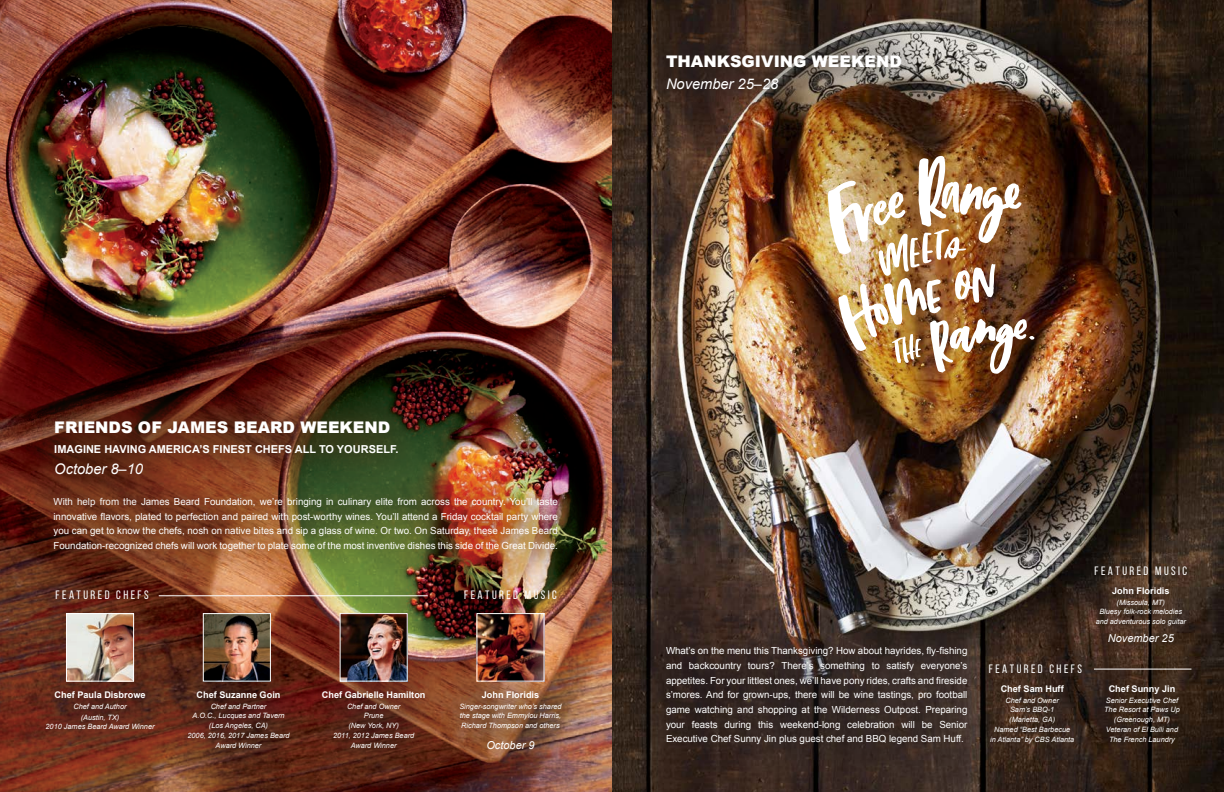
<style>
.page{position:relative;width:1224px;height:792px;background:#fff}
.page>*{position:absolute;margin:0;border:0;box-sizing:border-box;transform-origin:0 0}
.t1{font:900 16px "Arial";color:#fff}
.t2{font:italic 14.6px "Arial";color:#fff}
.t3{font:12.2px "Bebas Neue";letter-spacing:.2em;color:#fff}
.t4{font:700 11px "Arial";color:#fff}
.t5{font:italic 11px "Arial";color:#fff}
.t6{font:9.8px/14.6px "Arial";color:#fff;text-align:justify}
.Bodycopy_Gold{font:700 9.1px "Arial";color:#fff}
.Bodycopy_Gold-2{font:italic 7.3px/9.8px "Arial";color:#fff;text-align:center}
</style>
<div class="page">
<img style="left:0;top:0;width:1224px;height:792px">
<div style="left:13px;top:457px;width:585px;height:134px;background:#483516;opacity:.34"></div>
<div style="left:15px;top:381px;width:421px;height:134px;background:#483516;opacity:.75"></div>
<div style="left:8px;top:651px;width:185px;height:120px;background:#231f20;opacity:.49"></div>
<div style="left:150px;top:651px;width:178px;height:138px;background:#231f20;opacity:.49"></div>
<img style="left:68px;top:615px;width:64px;height:64px">
<div style="left:66px;top:613px;width:68px;height:68px;border:1px solid #fff"></div>
<img style="left:205px;top:615px;width:64px;height:64px">
<div style="left:203px;top:613px;width:68px;height:68px;border:1px solid #fff"></div>
<hr style="left:159px;top:595px;width:269px;height:1px;background:#fff">
<div style="left:420px;top:651px;width:181px;height:139px;background:#231f20;opacity:.49"></div>
<img style="left:479px;top:615px;width:63px;height:64px">
<div style="left:284px;top:650px;width:180px;height:139px;background:#231f20;opacity:.49"></div>
<img style="left:342px;top:615px;width:64px;height:64px">
<div style="left:340px;top:613px;width:68px;height:68px;border:1px solid #fff"></div>
<div style="left:635px;top:21px;width:298px;height:102px;background:#231f20;opacity:.62"></div>
<div style="left:626px;top:607px;width:382px;height:177px;background:#231f20;opacity:.4"></div>
<hr style="left:1094px;top:669px;width:97px;height:1px;background:#fff">
<img style="left:828px;top:156px;width:206px;height:218px">
<p class="t1" style="left:666px;top:50px;width:237px">THANKSGIVING WEEKEND</p>
<p class="t2" style="left:666px;top:75px;width:114px">November 25–28</p>
<p class="t1" style="left:54px;top:416px;width:338px">FRIENDS OF JAMES BEARD WEEKEND</p>
<p class="t4" style="left:54px;top:442px;width:346px">IMAGINE HAVING AMERICA’S FINEST CHEFS ALL TO YOURSELF.</p>
<p class="t2" style="left:54px;top:460px;width:90px">October 8–10</p>
<p class="t6" style="left:53px;top:494px;width:506px">With help from the James Beard Foundation, we’re bringing in culinary elite from across the country. You’ll taste innovative flavors, plated to perfection and paired with post-worthy wines. You’ll attend a Friday cocktail party where you can get to know the chefs, nosh on native bites and sip a glass of wine. Or two. On Saturday, these James Beard Foundation-recognized chefs will work together to plate some of the most inventive dishes this side of the Great Divide.</p>
<p class="t3" style="left:56px;top:589px;width:95px">FEATURED CHEFS</p>
<p class="t3" style="left:464px;top:589px;width:94px">FEATURED MUSIC</p>
<p class="Bodycopy_Gold" style="left:55px;top:689px;width:93px">Chef Paula Disbrowe</p>
<p class="Bodycopy_Gold-2" style="left:74px;top:701px;width:55px">Chef and Author</p>
<p class="Bodycopy_Gold-2" style="left:81px;top:712px;width:40px">(Austin, TX)</p>
<p class="Bodycopy_Gold-2" style="left:46px;top:722px;width:110px">2010 James Beard Award Winner</p>
<p class="Bodycopy_Gold" style="left:197px;top:689px;width:85px">Chef Suzanne Goin</p>
<p class="Bodycopy_Gold-2" style="left:211px;top:701px;width:57px">Chef and Partner</p>
<p class="Bodycopy_Gold-2" style="left:192px;top:711px;width:94px">A.O.C., Lucques and Tavern</p>
<p class="Bodycopy_Gold-2" style="left:209px;top:721px;width:61px">(Los Angeles, CA)</p>
<p class="Bodycopy_Gold-2" style="left:187px;top:730px;width:104px">2006, 2016, 2017 James Beard<br>Award Winner</p>
<p class="Bodycopy_Gold" style="left:322px;top:689px;width:105px">Chef Gabrielle Hamilton</p>
<p class="Bodycopy_Gold-2" style="left:347px;top:701px;width:55px">Chef and Owner</p>
<p class="Bodycopy_Gold-2" style="left:364px;top:711px;width:21px">Prune</p>
<p class="Bodycopy_Gold-2" style="left:349px;top:721px;width:52px">(New York, NY)</p>
<p class="Bodycopy_Gold-2" style="left:333px;top:730px;width:83px">2011, 2012 James Beard</p>
<p class="Bodycopy_Gold-2" style="left:351px;top:740px;width:47px">Award Winner</p>
<p class="Bodycopy_Gold" style="left:482px;top:689px;width:59px">John Floridis</p>
<p class="Bodycopy_Gold-2" style="left:459px;top:701px;width:104px">Singer-songwriter who’s shared</p>
<p class="Bodycopy_Gold-2" style="left:460px;top:711px;width:103px">the stage with Emmylou Harris,</p>
<p class="Bodycopy_Gold-2" style="left:461px;top:721px;width:100px">Richard Thompson and others</p>
<p class="t5" style="left:486px;top:739px;width:50px">October 9</p>
<p class="t6" style="left:666px;top:644px;width:303px">What’s on the menu this Thanksgiving? How about hayrides, fly-fishing and backcountry tours? There’s something to satisfy everyone’s appetites. For your littlest ones, we’ll have pony rides, crafts and fireside s’mores. And for grown-ups, there will be wine tastings, pro football game watching and shopping at the Wilderness Outpost. Preparing your feasts during this weekend-long celebration will be Senior Executive Chef Sunny Jin plus guest chef and BBQ legend Sam Huff.</p>
<p class="t3" style="left:989px;top:662px;width:95px">FEATURED CHEFS</p>
<p class="Bodycopy_Gold" style="left:1001px;top:683px;width:65px">Chef Sam Huff</p>
<p class="Bodycopy_Gold-2" style="left:1006px;top:695px;width:55px">Chef and Owner</p>
<p class="Bodycopy_Gold-2" style="left:1010px;top:705px;width:46px">Sam’s BBQ-1</p>
<p class="Bodycopy_Gold-2" style="left:1009px;top:715px;width:47px">(Marietta, GA)</p>
<p class="Bodycopy_Gold-2" style="left:994px;top:725px;width:78px">Named “Best Barbecue</p>
<p class="Bodycopy_Gold-2" style="left:990px;top:734px;width:86px">in Atlanta” by CBS Atlanta</p>
<p class="t3" style="left:1095px;top:564px;width:94px">FEATURED MUSIC</p>
<p class="Bodycopy_Gold" style="left:1112px;top:584px;width:59px">John Floridis</p>
<p class="Bodycopy_Gold-2" style="left:1117px;top:597px;width:50px">(Missoula, MT)</p>
<p class="Bodycopy_Gold-2" style="left:1099px;top:607px;width:84px">Bluesy folk-rock melodies</p>
<p class="Bodycopy_Gold-2" style="left:1096px;top:617px;width:92px">and adventurous solo guitar</p>
<p class="t5" style="left:1108px;top:632px;width:67px">November 25</p>
<p class="Bodycopy_Gold" style="left:1109px;top:683px;width:68px">Chef Sunny Jin</p>
<p class="Bodycopy_Gold-2" style="left:1106px;top:695px;width:74px">Senior Executive Chef</p>
<p class="Bodycopy_Gold-2" style="left:1104px;top:705px;width:77px">The Resort at Paws Up</p>
<p class="Bodycopy_Gold-2" style="left:1114px;top:715px;width:58px">(Greenough, MT)</p>
<p class="Bodycopy_Gold-2" style="left:1106px;top:725px;width:74px">Veteran of El Bulli and</p>
<p class="Bodycopy_Gold-2" style="left:1109px;top:734px;width:67px">The French Laundry</p>
</div>
